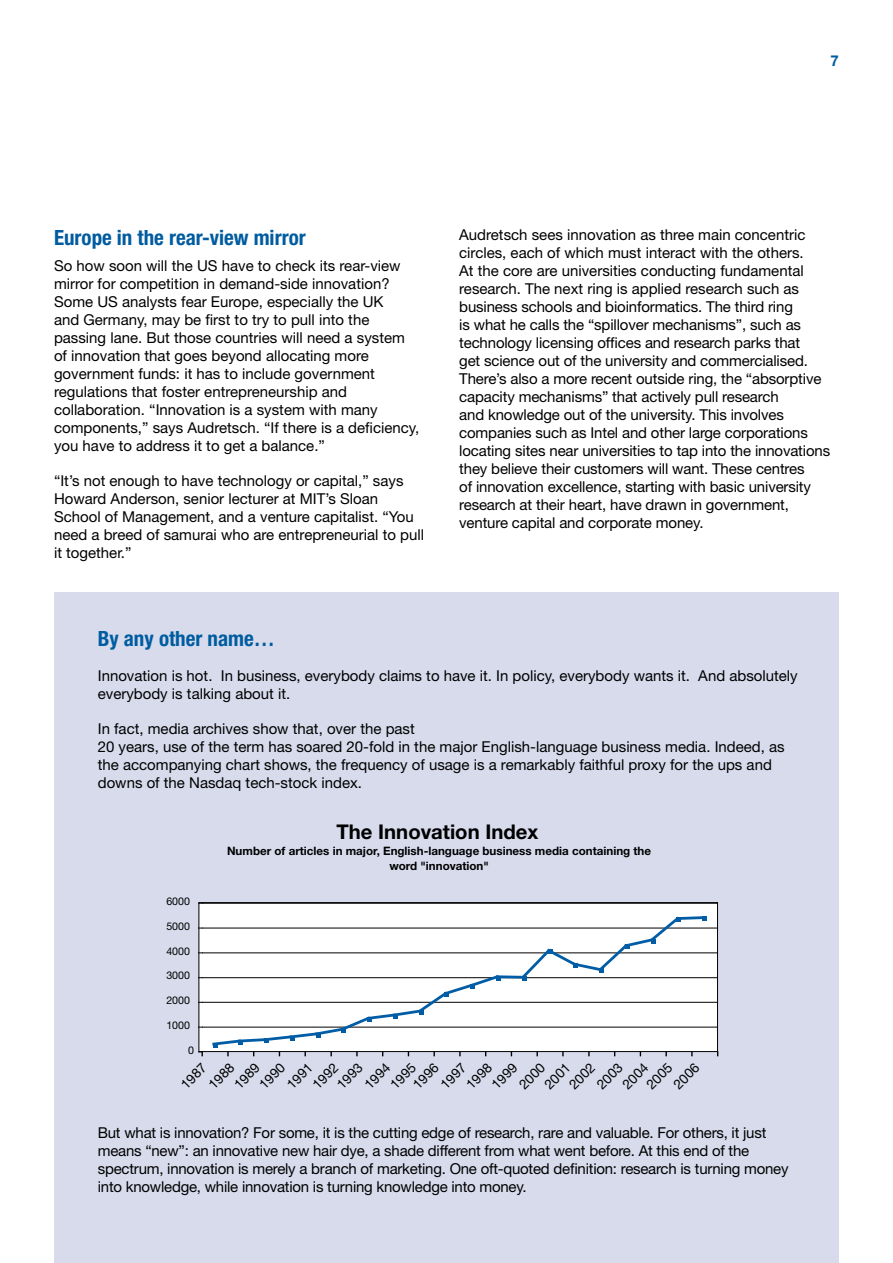
<style>
.page{position:relative;width:893px;height:1263px;background:#fff}
.page>*{position:absolute;margin:0;border:0;box-sizing:border-box;transform-origin:0 0}
.t1{font:700 condensed 21px "Helvetica Neue";color:#005ca0}
.t2{font:700 20.25px "Helvetica Neue";color:#000}
.t3{font:15px/18px "Helvetica Neue";color:#000}
.t4{font:700 15px "Helvetica Neue";color:#005ca0}
.t5{font:13.5px/19.5px "Helvetica Neue";color:#000}
.t6{font:700 11.55px/14.5px "Helvetica Neue";color:#000;text-align:center}
.t7{font:10.65px "Helvetica Neue";color:#000}
</style>
<div class="page">
<div style="left:54px;top:592px;width:785px;height:671px;background:#d7dbec"></div>
<div style="left:199px;top:902px;width:518px;height:149px;background:#fff"></div>
<hr style="left:202px;top:1027px;width:516px;height:1px;background:#000">
<hr style="left:202px;top:1002px;width:516px;height:1px;background:#000">
<hr style="left:202px;top:977px;width:516px;height:1px;background:#000">
<hr style="left:202px;top:953px;width:516px;height:1px;background:#000">
<hr style="left:202px;top:928px;width:516px;height:1px;background:#000">
<hr style="left:202px;top:903px;width:516px;height:1px;background:#000">
<svg style="left:211px;top:916px;width:496px;height:140px"></svg>
<p class="t4" style="left:831px;top:51px;width:10px">7</p>
<h1 class="t1" style="left:54px;top:224px;width:253px">Europe in the rear-view mirror</h1>
<p class="t3" style="left:54px;top:257px;width:367px">So how soon will the US have to check its rear-view mirror for competition in demand-side innovation?<br>Some US analysts fear Europe, especially the UK<br>and Germany, may be first to try to pull into the passing lane. But those countries will need a system of innovation that goes beyond allocating more government funds: it has to include government regulations that foster entrepreneurship and collaboration. “Innovation is a system with many components,” says Audretsch. “If there is a deficiency, you have to address it to get a balance.”</p>
<p class="t3" style="left:54px;top:472px;width:372px">“It’s not enough to have technology or capital,” says Howard Anderson, senior lecturer at MIT’s Sloan School of Management, and a venture capitalist. “You need a breed of samurai who are entrepreneurial to pull it together.”</p>
<p class="t3" style="left:459px;top:226px;width:372px">Audretsch sees innovation as three main concentric circles, each of which must interact with the others.<br>At the core are universities conducting fundamental research. The next ring is applied research such as business schools and bioinformatics. The third ring<br>is what he calls the “spillover mechanisms”, such as technology licensing offices and research parks that<br>get science out of the university and commercialised.<br>There’s also a more recent outside ring, the “absorptive capacity mechanisms” that actively pull research<br>and knowledge out of the university. This involves companies such as Intel and other large corporations locating sites near universities to tap into the innovations they believe their customers will want. These centres<br>of innovation excellence, starting with basic university research at their heart, have drawn in government, venture capital and corporate money.</p>
<h1 class="t1" style="left:98px;top:625px;width:179px">By any other name…</h1>
<p class="t3" style="left:98px;top:666px;width:701px">Innovation is hot. In business, everybody claims to have it. In policy, everybody wants it. And absolutely everybody is talking about it.</p>
<p class="t3" style="left:98px;top:719px;width:688px">In fact, media archives show that, over the past<br>20 years, use of the term has soared 20-fold in the major English-language business media. Indeed, as the accompanying chart shows, the frequency of usage is a remarkably faithful proxy for the ups and downs of the Nasdaq tech-stock index.</p>
<p class="t7" style="left:166px;top:895px;width:25px">6000</p>
<p class="t7" style="left:166px;top:920px;width:25px">5000</p>
<p class="t7" style="left:166px;top:944px;width:25px">4000</p>
<p class="t7" style="left:166px;top:969px;width:25px">3000</p>
<p class="t7" style="left:166px;top:994px;width:25px">2000</p>
<p class="t7" style="left:166px;top:1019px;width:25px">1000</p>
<p class="t7" style="left:188px;top:1043px;width:7px">0</p>
<h2 class="t2" style="left:337px;top:820px;width:203px">The Innovation Index</h2>
<p class="t6" style="left:227px;top:844px;width:426px">Number of articles in major, English-language business media containing the word "innovation"</p>
<p class="t5" style="left:422px;top:1066px;width:32px;text-indent:-20px;rotate:-45deg">1996<br>1997</p>
<p class="t5" style="left:475px;top:1067px;width:32px;line-height:17.9px;text-indent:-18px;rotate:-45deg">1998<br>1999</p>
<p class="t5" style="left:514px;top:1079px;width:32px;rotate:-45deg">2000</p>
<p class="t5" style="left:540px;top:1079px;width:32px;rotate:-45deg">2001</p>
<p class="t5" style="left:564px;top:1079px;width:32px;rotate:-45deg">2002</p>
<p class="t5" style="left:592px;top:1079px;width:32px;rotate:-45deg">2003</p>
<p class="t5" style="left:618px;top:1079px;width:32px;rotate:-45deg">2004</p>
<p class="t5" style="left:642px;top:1079px;width:32px;rotate:-45deg">2005</p>
<p class="t5" style="left:669px;top:1079px;width:32px;rotate:-45deg">2006</p>
<p class="t5" style="left:190px;top:1066px;width:32px;text-indent:-20px;rotate:-45deg">1987<br>1988</p>
<p class="t5" style="left:242px;top:1067px;width:32px;line-height:17.9px;text-indent:-18px;rotate:-45deg">1989<br>1990</p>
<p class="t5" style="left:282px;top:1079px;width:32px;rotate:-45deg">1991</p>
<p class="t5" style="left:308px;top:1079px;width:32px;rotate:-45deg">1992</p>
<p class="t5" style="left:332px;top:1079px;width:32px;rotate:-45deg">1993</p>
<p class="t5" style="left:373px;top:1067px;width:32px;line-height:18px;text-indent:-18px;rotate:-45deg">1994<br>1995</p>
<p class="t3" style="left:98px;top:1123px;width:692px">But what is innovation? For some, it is the cutting edge of research, rare and valuable. For others, it just means “new”: an innovative new hair dye, a shade different from what went before. At this end of the spectrum, innovation is merely a branch of marketing. One oft-quoted definition: research is turning money into knowledge, while innovation is turning knowledge into money.</p>
</div>
